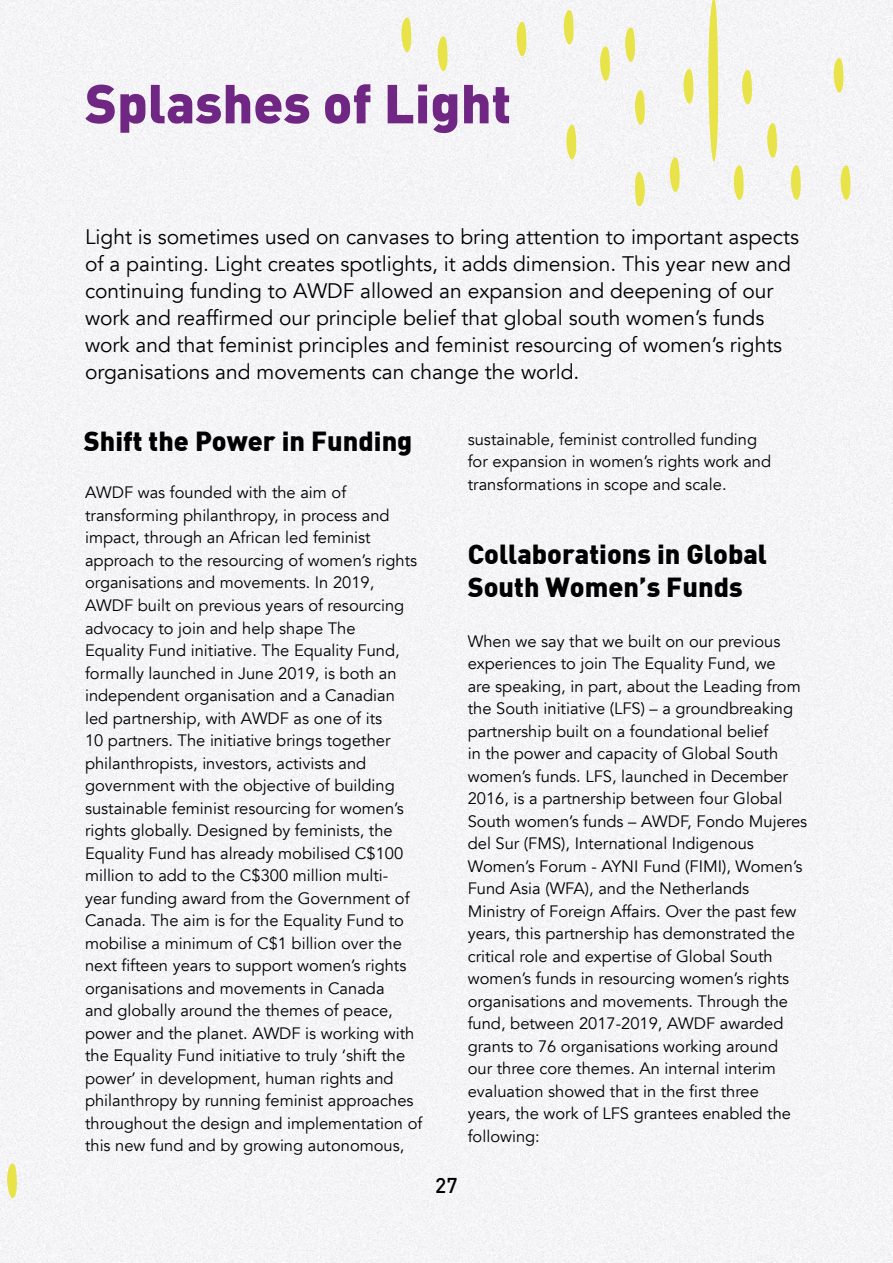
<style>
.page{position:relative;width:893px;height:1263px;background:#f4f4f6}
.page>*{position:absolute;margin:0;border:0;box-sizing:border-box;transform-origin:0 0}
.t1{font:900 54px "DIN";color:#702784}
.t2{font:900 27px/33px "DIN";color:#000}
.t3{font:21px/27px "Avenir";color:#000}
.t4{font:500 21px "DIN";color:#000}
.t5{font:16.5px/22.5px "Avenir";color:#000}
</style>
<div class="page">
<svg style="left:7px;top:1163px;width:10px;height:36px"></svg>
<svg style="left:683px;top:69px;width:11px;height:36px"></svg>
<svg style="left:734px;top:165px;width:10px;height:36px"></svg>
<svg style="left:742px;top:70px;width:10px;height:36px"></svg>
<svg style="left:670px;top:157px;width:10px;height:36px"></svg>
<svg style="left:767px;top:123px;width:10px;height:36px"></svg>
<svg style="left:833px;top:58px;width:11px;height:36px"></svg>
<svg style="left:791px;top:165px;width:10px;height:36px"></svg>
<svg style="left:840px;top:165px;width:11px;height:36px"></svg>
<svg style="left:566px;top:125px;width:10px;height:36px"></svg>
<svg style="left:635px;top:170px;width:10px;height:36px"></svg>
<svg style="left:708px;top:0;width:10px;height:168px"></svg>
<svg style="left:635px;top:90px;width:10px;height:36px"></svg>
<svg style="left:516px;top:22px;width:11px;height:36px"></svg>
<svg style="left:564px;top:10px;width:10px;height:36px"></svg>
<svg style="left:600px;top:46px;width:10px;height:36px"></svg>
<svg style="left:625px;top:27px;width:10px;height:36px"></svg>
<svg style="left:401px;top:17px;width:10px;height:37px"></svg>
<svg style="left:438px;top:36px;width:10px;height:36px"></svg>
<h1 class="t1" style="left:85px;top:68px;width:428px">Splashes of Light</h1>
<p class="t3" style="left:85px;top:223px;width:715px">Light is sometimes used on canvases to bring attention to important aspects of a painting. Light creates spotlights, it adds dimension. This year new and continuing funding to AWDF allowed an expansion and deepening of our work and reaffirmed our principle belief that global south women’s funds work and that feminist principles and feminist resourcing of women’s rights organisations and movements can change the world.</p>
<h2 class="t2" style="left:84px;top:423px;width:330px">Shift the Power in Funding</h2>
<p class="t5" style="left:85px;top:482px;width:339px">AWDF was founded with the aim of transforming philanthropy, in process and impact, through an African led feminist approach to the resourcing of women’s rights organisations and movements. In 2019, AWDF built on previous years of resourcing advocacy to join and help shape The<br>Equality Fund initiative. The Equality Fund, formally launched in June 2019, is both an independent organisation and a Canadian<br>led partnership, with AWDF as one of its<br>10 partners. The initiative brings together philanthropists, investors, activists and government with the objective of building sustainable feminist resourcing for women’s rights globally. Designed by feminists, the Equality Fund has already mobilised C$100 million to add to the C$300 million multi&shy;year funding award from the Government of Canada. The aim is for the Equality Fund to mobilise a minimum of C$1 billion over the next fifteen years to support women’s rights organisations and movements in Canada<br>and globally around the themes of peace, power and the planet. AWDF is working with the Equality Fund initiative to truly ‘shift the power’ in development, human rights and philanthropy by running feminist approaches throughout the design and implementation of this new fund and by growing autonomous,</p>
<p class="t5" style="left:468px;top:428px;width:305px">sustainable, feminist controlled funding for expansion in women’s rights work and transformations in scope and scale.</p>
<h2 class="t2" style="left:468px;top:536px;width:301px">Collaborations in Global<br>South Women’s Funds</h2>
<p class="t5" style="left:468px;top:630px;width:341px">When we say that we built on our previous experiences to join The Equality Fund, we<br>are speaking, in part, about the Leading from the South initiative (LFS) – a groundbreaking partnership built on a foundational belief<br>in the power and capacity of Global South women’s funds. LFS, launched in December 2016, is a partnership between four Global South women’s funds – AWDF, Fondo Mujeres del Sur (FMS), International Indigenous Women’s Forum - AYNI Fund (FIMI), Women’s Fund Asia (WFA), and the Netherlands Ministry of Foreign Affairs. Over the past few years, this partnership has demonstrated the critical role and expertise of Global South women’s funds in resourcing women’s rights organisations and movements. Through the fund, between 2017-2019, AWDF awarded grants to 76 organisations working around<br>our three core themes. An internal interim evaluation showed that in the first three<br>years, the work of LFS grantees enabled the following:</p>
<p class="t4" style="left:435px;top:1172px;width:24px">27</p>
</div>
